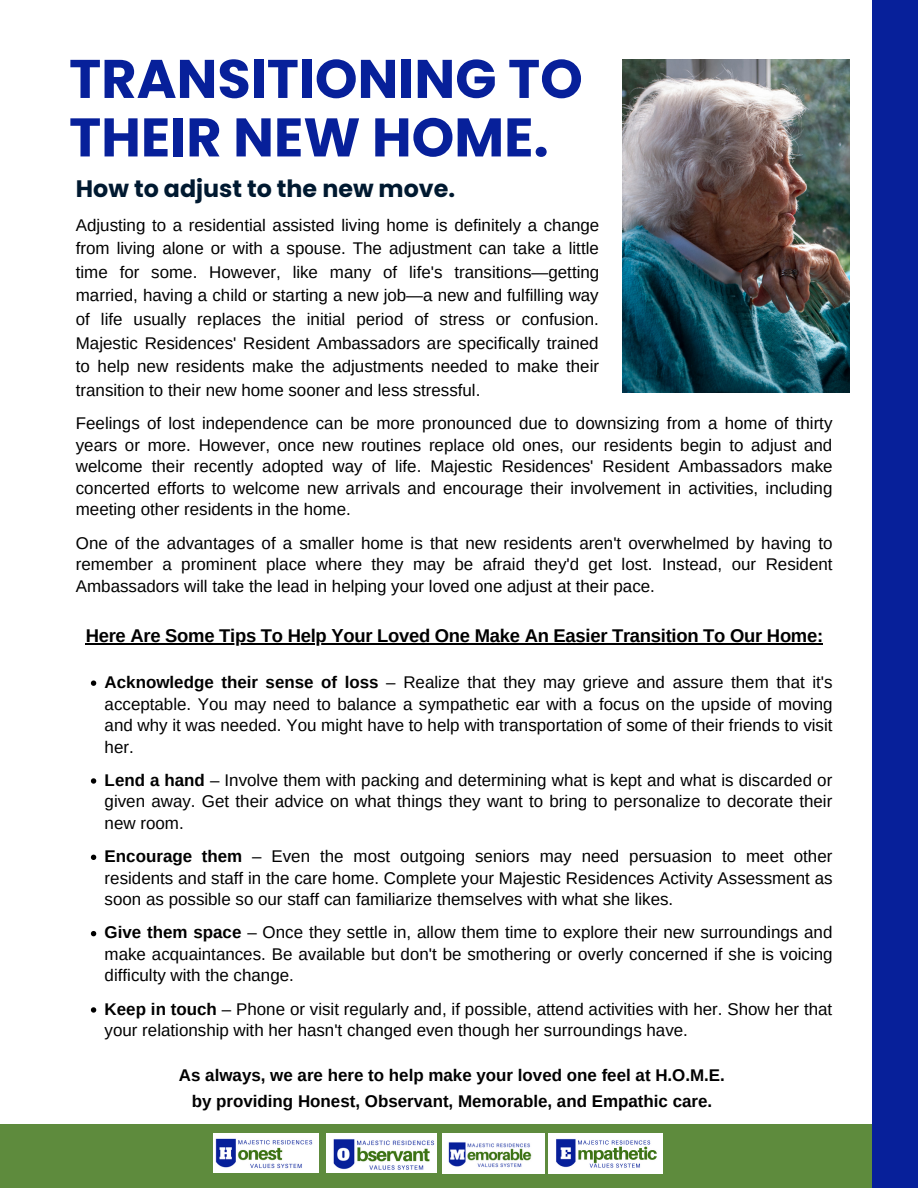
<style>
.page{position:relative;width:918px;height:1188px;background:#fff}
.page>*{position:absolute;margin:0;border:0;box-sizing:border-box;transform-origin:0 0}
.t1{font:700 54.3px/58.5px "Poppins";color:#07209a}
.t2{font:700 23.85px "Poppins";color:#001930}
.t3{font:700 18.45px "Arimo";letter-spacing:-.015em;color:#000}
.t4{font:16.95px/21.5px "Arimo";color:#000;text-align:justify}
.t5{font:700 16.95px/25.8px "Arimo";color:#000;text-align:center}
.s1{font-weight:700}
</style>
<div class="page">
<img style="left:623px;top:59px;width:227px;height:333px">
<div style="left:0;top:1124px;width:918px;height:64px;background:#5e8b3d"></div>
<div style="left:872px;top:0;width:46px;height:1188px;background:#07209a"></div>
<svg style="left:91px;top:680px;width:5px;height:6px"></svg>
<svg style="left:91px;top:778px;width:5px;height:6px"></svg>
<svg style="left:91px;top:855px;width:5px;height:5px"></svg>
<svg style="left:91px;top:931px;width:5px;height:5px"></svg>
<svg style="left:91px;top:1007px;width:5px;height:6px"></svg>
<hr style="left:86px;top:643px;width:737px;height:1px;background:#000">
<img style="left:549px;top:1134px;width:114px;height:39px">
<img style="left:214px;top:1134px;width:104px;height:39px">
<img style="left:327px;top:1134px;width:110px;height:39px">
<img style="left:443px;top:1134px;width:101px;height:39px">
<h1 class="t1" style="left:69px;top:50px;width:515px">TRANSITIONING TO<br>THEIR NEW HOME.</h1>
<h2 class="t2" style="left:76px;top:172px;width:381px">How to adjust to the new move.</h2>
<p class="t4" style="left:76px;top:213px;width:525px;line-height:23.7px">Adjusting to a residential assisted living home is definitely a change from living alone or with a spouse. The adjustment can take a little time for some. However, like many of life's transitions—getting married, having a child or starting a new job—a new and fulfilling way of life usually replaces the initial period of stress or confusion.<br>Majestic Residences' Resident Ambassadors are specifically trained to help new residents make the adjustments needed to make their transition to their new home sooner and less stressful.</p>
<p class="t4" style="left:76px;top:413px;width:758px">Feelings of lost independence can be more pronounced due to downsizing from a home of thirty years or more. However, once new routines replace old ones, our residents begin to adjust and welcome their recently adopted way of life. Majestic Residences' Resident Ambassadors make concerted efforts to welcome new arrivals and encourage their involvement in activities, including meeting other residents in the home.</p>
<p class="t4" style="left:76px;top:532px;width:758px">One of the advantages of a smaller home is that new residents aren't overwhelmed by having to remember a prominent place where they may be afraid they'd get lost. Instead, our Resident Ambassadors will take the lead in helping your loved one adjust at their pace.</p>
<p class="t3" style="left:86px;top:625px;width:739px">Here Are Some Tips To Help Your Loved One Make An Easier Transition To Our Home:</p>
<p class="t4" style="left:105px;top:671px;width:730px"><span class="s1">Acknowledge their sense of loss</span> – Realize that they may grieve and assure them that it's acceptable. You may need to balance a sympathetic ear with a focus on the upside of moving and why it was needed. You might have to help with transportation of some of their friends to visit her.</p>
<p class="t4" style="left:105px;top:769px;width:729px"><span class="s1">Lend a hand</span> – Involve them with packing and determining what is kept and what is discarded or given away. Get their advice on what things they want to bring to personalize to decorate their new room.</p>
<p class="t4" style="left:105px;top:846px;width:729px"><span class="s1">Encourage them</span> – Even the most outgoing seniors may need persuasion to meet other residents and staff in the care home. Complete your Majestic Residences Activity Assessment as soon as possible so our staff can familiarize themselves with what she likes.</p>
<p class="t4" style="left:105px;top:922px;width:730px"><span class="s1">Give them space</span> – Once they settle in, allow them time to explore their new surroundings and make acquaintances. Be available but don't be smothering or overly concerned if she is voicing difficulty with the change.</p>
<p class="t4" style="left:105px;top:998px;width:729px"><span class="s1">Keep in touch</span> – Phone or visit regularly and, if possible, attend activities with her. Show her that your relationship with her hasn't changed even though her surroundings have.</p>
<p class="t5" style="left:179px;top:1063px;width:548px">As always, we are here to help make your loved one feel at H.O.M.E. by providing Honest, Observant, Memorable, and Empathic care.</p>
</div>
